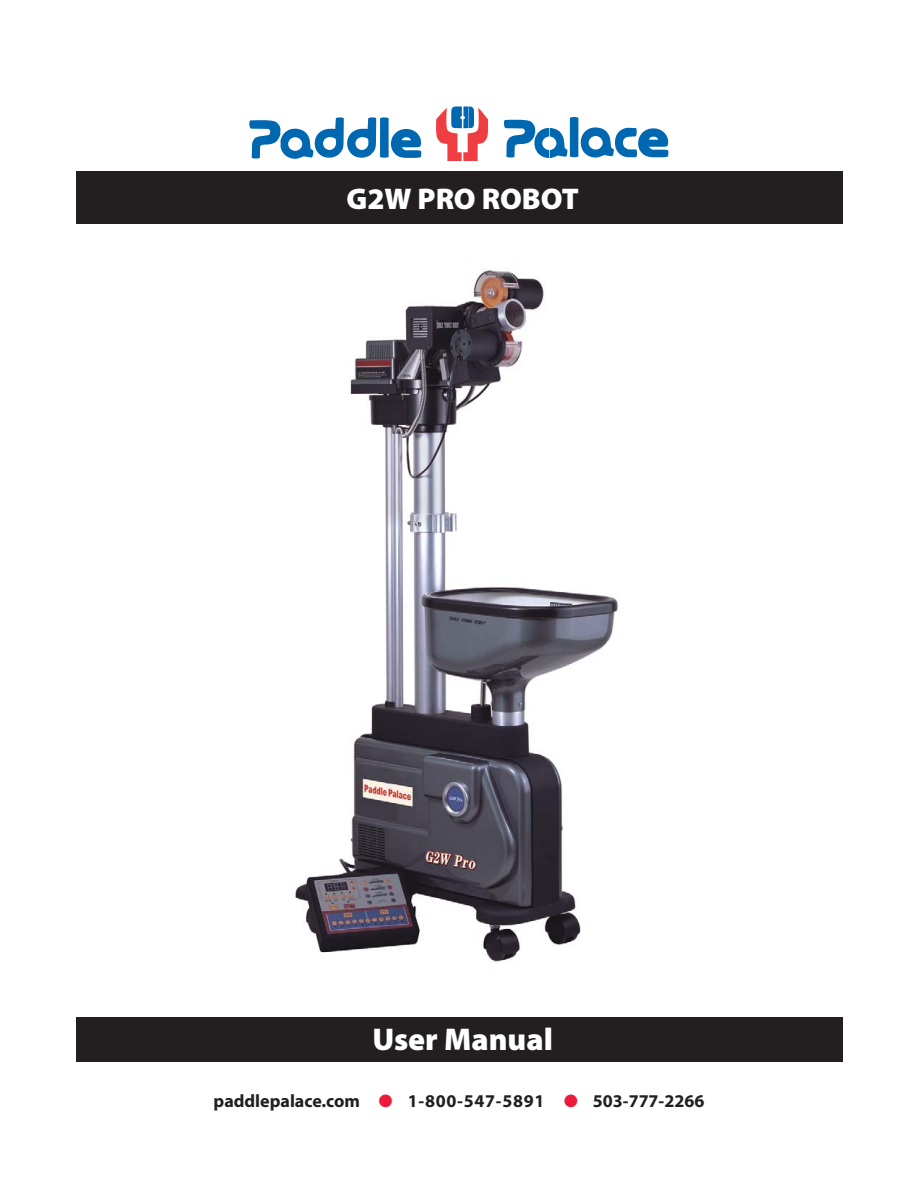
<style>
.page{position:relative;width:918px;height:1188px;background:#fff}
.page>*{position:absolute;margin:0;border:0;box-sizing:border-box;transform-origin:0 0}
.t1{font:900 31.5px "Myriad Pro";color:#fff}
.t2{font:900 30px "Myriad Pro";color:#fff}
.t3{font:700 18px "Myriad Pro";color:#231f20}
.s1{font-family:"European Pi Three";font-weight:400;color:#ed1a3a}
</style>
<div class="page">
<svg style="left:249px;top:106px;width:420px;height:54px"></svg>
<div style="left:76px;top:1017px;width:766px;height:45px;background:#231f20"></div>
<div style="left:76px;top:171px;width:766px;height:53px;background:#231f20"></div>
<img style="left:295px;top:270px;width:323px;height:692px">
<h2 class="t2" style="left:346px;top:187px;width:234px">G2W PRO ROBOT</h2>
<h1 class="t1" style="left:373px;top:1027px;width:182px">User Manual</h1>
<p class="t3" style="left:214px;top:1094px;width:492px">paddlepalace.com <span class="s1">-</span> 1-800-547-5891 <span class="s1">-</span> 503-777-2266</p>
</div>
